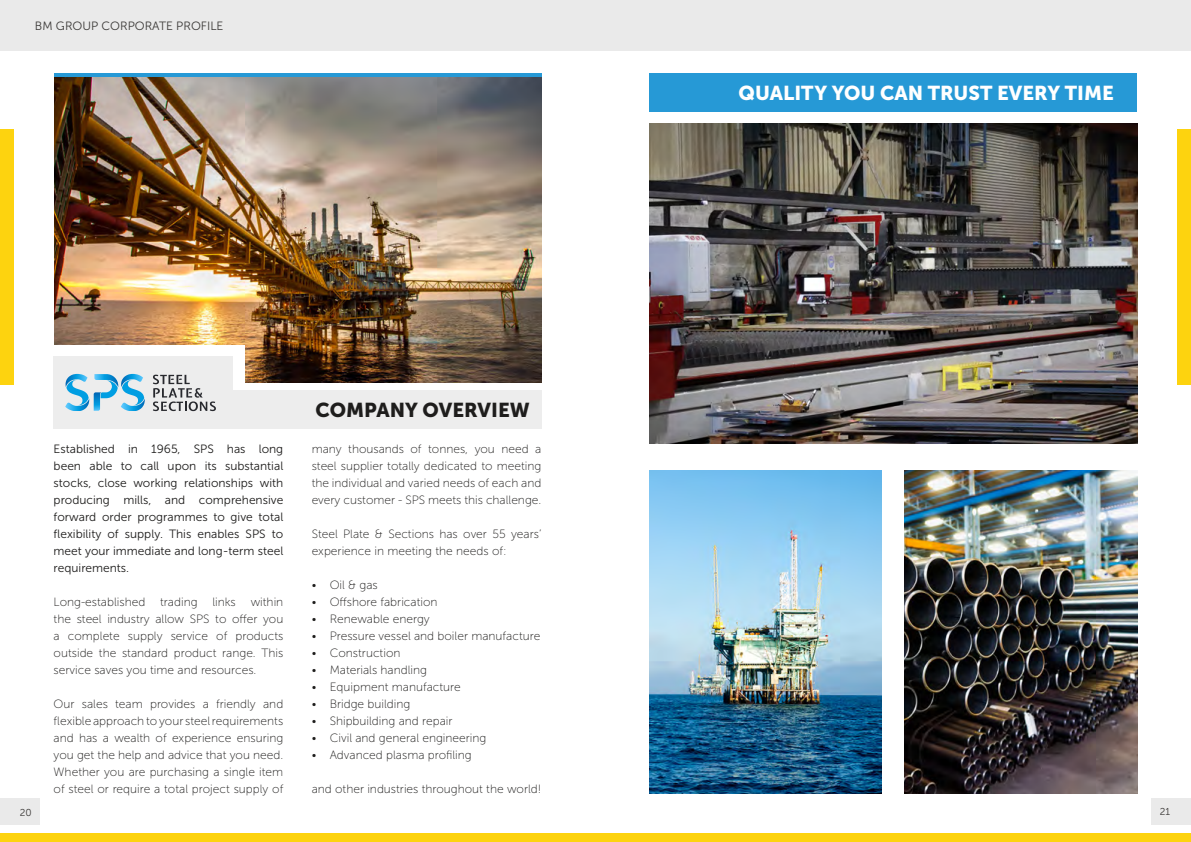
<style>
.page{position:relative;width:1191px;height:842px;background:#fff}
.page>*{position:absolute;margin:0;border:0;box-sizing:border-box;transform-origin:0 0}
.t1{font:20px "Museo Sans 900";color:#fff}
.t2{font:20px "Museo Sans 900";color:#1e1d1c}
.t3{font:12px/17px "Museo Sans 100";color:#1e1d1c;text-align:justify}
.t4{font:12px/17px "Museo Sans 300";color:#1e1d1c;text-align:justify}
.t5{font:12px "Museo Sans 300";color:#3a3836}
.t6{font:10px "Museo Sans 300";color:#3a3836}
</style>
<div class="page">
<div style="left:0;top:833px;width:1191px;height:9px;background:#fdd30f"></div>
<div style="left:0;top:129px;width:14px;height:255px;background:#fdd30f"></div>
<div style="left:1177px;top:129px;width:14px;height:255px;background:#fdd30f"></div>
<div style="left:0;top:0;width:1191px;height:51px;background:#eaeaea"></div>
<div style="left:1151px;top:799px;width:40px;height:26px;background:#eaeaea"></div>
<div style="left:0;top:799px;width:40px;height:26px;background:#eaeaea"></div>
<img style="left:54px;top:77px;width:488px;height:305px">
<div style="left:54px;top:345px;width:191px;height:84px;background:#fff"></div>
<div style="left:216px;top:391px;width:325px;height:38px;background:#ededed"></div>
<div style="left:54px;top:356px;width:179px;height:73px;background:#ededed"></div>
<hr style="left:54px;top:74px;width:488px;height:3px;background:#2699d6">
<svg style="left:65px;top:374px;width:80px;height:37px"></svg>
<svg style="left:153px;top:375px;width:63px;height:36px"></svg>
<img style="left:905px;top:471px;width:232px;height:323px">
<img style="left:649px;top:471px;width:232px;height:322px">
<img style="left:649px;top:123px;width:488px;height:321px">
<div style="left:649px;top:74px;width:488px;height:38px;background:#2699d6"></div>
<p class="t5" style="left:35px;top:20px;width:190px">BM GROUP CORPORATE PROFILE</p>
<p class="t4" style="left:54px;top:440px;width:231px">Established in 1965, SPS has long been able to call upon its substantial stocks, close working relationships with producing mills, and comprehensive forward order programmes to give total flexibility of supply. This enables SPS to meet your immediate and long-term steel requirements.</p>
<p class="t3" style="left:54px;top:593px;width:231px">Long-established trading links within the steel industry allow SPS to offer you a complete supply service of products outside the standard product range. This service saves you time and resources.</p>
<p class="t3" style="left:54px;top:695px;width:231px">Our sales team provides a friendly and flexible approach to your steel requirements and has a wealth of experience ensuring you get the help and advice that you need.<br>Whether you are purchasing a single item of steel or require a total project supply of</p>
<h1 class="t2" style="left:315px;top:399px;width:216px">COMPANY OVERVIEW</h1>
<p class="t3" style="left:312px;top:440px;width:231px">many thousands of tonnes, you need a steel supplier totally dedicated to meeting the individual and varied needs of each and every customer - SPS meets this challenge.</p>
<p class="t3" style="left:312px;top:525px;width:231px">Steel Plate &amp; Sections has over 55 years’ experience in meeting the needs of:</p>
<p class="t3" style="left:312px;top:576px;width:68px">• Oil &amp; gas</p>
<p class="t3" style="left:312px;top:593px;width:127px">• Offshore fabrication</p>
<p class="t3" style="left:312px;top:610px;width:120px">• Renewable energy</p>
<p class="t3" style="left:312px;top:627px;width:230px">• Pressure vessel and boiler manufacture</p>
<p class="t3" style="left:312px;top:644px;width:90px">• Construction</p>
<p class="t3" style="left:312px;top:661px;width:117px">• Materials handling</p>
<p class="t3" style="left:312px;top:678px;width:151px">• Equipment manufacture</p>
<p class="t3" style="left:312px;top:695px;width:100px">• Bridge building</p>
<p class="t3" style="left:312px;top:712px;width:142px">• Shipbuilding and repair</p>
<p class="t3" style="left:312px;top:729px;width:176px">• Civil and general engineering</p>
<p class="t3" style="left:312px;top:746px;width:161px">• Advanced plasma profiling</p>
<p class="t3" style="left:312px;top:780px;width:231px">and other industries throughout the world!</p>
<h1 class="t1" style="left:738px;top:82px;width:377px">QUALITY YOU CAN TRUST EVERY TIME</h1>
<p class="t6" style="left:20px;top:807px;width:13px">20</p>
<p class="t6" style="left:1159px;top:806px;width:12px">21</p>
</div>
